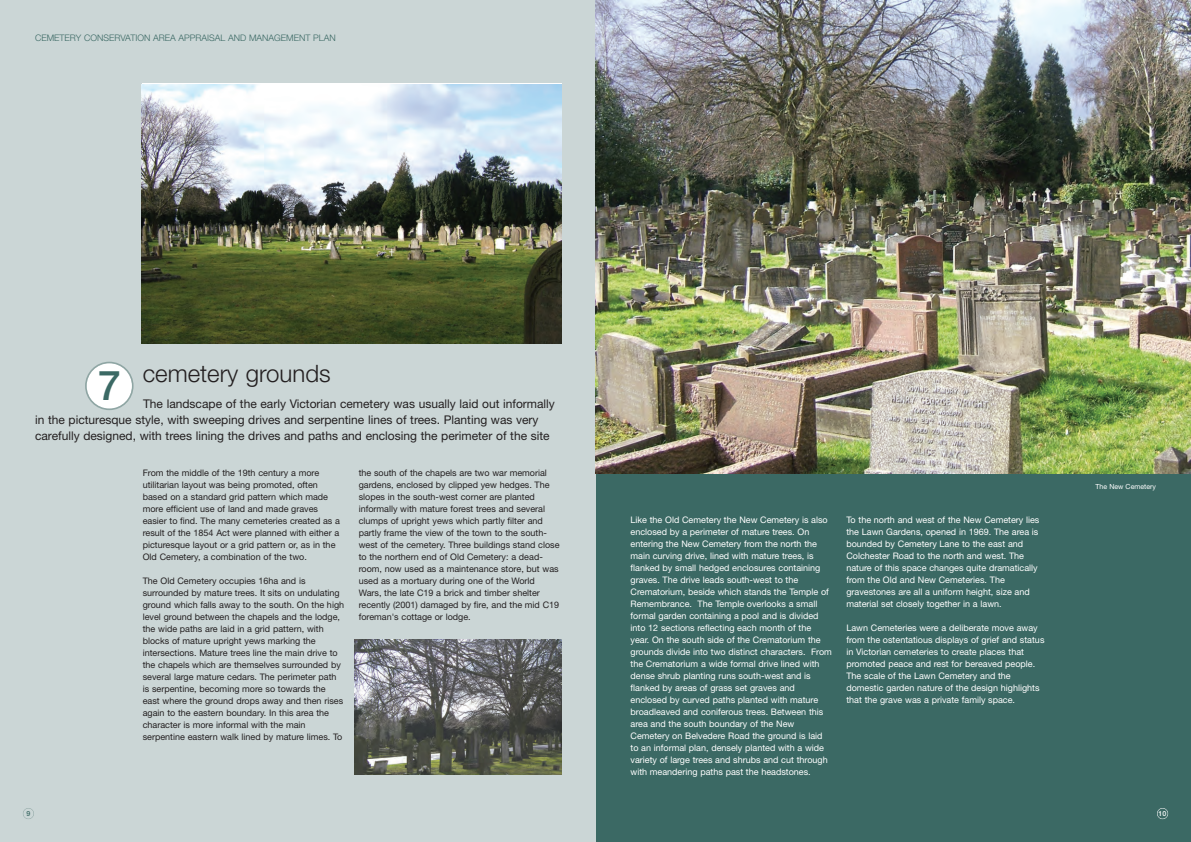
<style>
.page{position:relative;width:1191px;height:842px;background:#fff}
.page>*{position:absolute;margin:0;border:0;box-sizing:border-box;transform-origin:0 0}
.t1{font:500 41px "Helvetica Neue";color:#3b6964}
.t2{font:300 24px "Helvetica Neue";color:#231f20}
.t3{font:12px/16px "Helvetica Neue";color:#231f20}
.t4{font:9px/12px "Helvetica Neue";color:#fff}
.t5{font:9px/12px "Helvetica Neue";color:#231f20}
.t6{font:300 9px "Helvetica Neue";color:#3b6964}
.t7{font:7px "Helvetica Neue";color:#fff}
.t8{font:500 7px "Helvetica Neue";color:#fff}
.t9{font:500 7px "Helvetica Neue";color:#3b6964}
</style>
<div class="page">
<div style="left:595px;top:0;width:596px;height:842px;background:#3b6964"></div>
<div style="left:0;top:0;width:595px;height:842px;background:#cbd6d6"></div>
<img style="left:142px;top:84px;width:419px;height:260px">
<img style="left:354px;top:640px;width:207px;height:134px">
<img style="left:595px;top:1px;width:596px;height:472px">
<div style="left:23px;top:808px;width:11px;height:11px;border:1px solid #8fa6a4;border-radius:50%"></div>
<div style="left:1157px;top:808px;width:11px;height:11px;border:1px solid #fff;border-radius:50%"></div>
<svg style="left:85px;top:362px;width:49px;height:48px"></svg>
<p class="t6" style="left:35px;top:35px;width:302px">CEMETERY CONSERVATION AREA APPRAISAL AND MANAGEMENT PLAN</p>
<h2 class="t2" style="left:143px;top:365px;width:189px">cemetery grounds</h2>
<p class="t3" style="left:35px;top:397px;width:521px;text-indent:108px">The landscape of the early Victorian cemetery was usually laid out informally in the picturesque style, with sweeping drives and serpentine lines of trees. Planting was very carefully designed, with trees lining the drives and paths and enclosing the perimeter of the site</p>
<h1 class="t1" style="left:98px;top:371px;width:24px">7</h1>
<p class="t5" style="left:143px;top:467px;width:199px">From the middle of the 19th century a more utilitarian layout was being promoted, often based on a standard grid pattern which made more efficient use of land and made graves easier to find. The many cemeteries created as a result of the 1854 Act were planned with either a picturesque layout or a grid pattern or, as in the Old Cemetery, a combination of the two.</p>
<p class="t5" style="left:143px;top:575px;width:203px">The Old Cemetery occupies 16ha and is surrounded by mature trees. It sits on undulating ground which falls away to the south. On the high level ground between the chapels and the lodge, the wide paths are laid in a grid pattern, with blocks of mature upright yews marking the intersections. Mature trees line the main drive to the chapels which are themselves surrounded by several large mature cedars. The perimeter path is serpentine, becoming more so towards the east where the ground drops away and then rises again to the eastern boundary. In this area the character is more informal with the main serpentine eastern walk lined by mature limes. To</p>
<p class="t5" style="left:359px;top:467px;width:202px">the south of the chapels are two war memorial gardens, enclosed by clipped yew hedges. The slopes in the south-west corner are planted informally with mature forest trees and several clumps of upright yews which partly filter and partly frame the view of the town to the south&shy;west of the cemetery. Three buildings stand close to the northern end of Old Cemetery: a dead&shy;room, now used as a maintenance store, but was used as a mortuary during one of the World Wars, the late C19 a brick and timber shelter recently (2001) damaged by fire, and the mid C19 foreman's cottage or lodge.</p>
<p class="t4" style="left:630px;top:515px;width:203px">Like the Old Cemetery the New Cemetery is also enclosed by a perimeter of mature trees. On entering the New Cemetery from the north the main curving drive, lined with mature trees, is flanked by small hedged enclosures containing graves. The drive leads south-west to the Crematorium, beside which stands the Temple of Remembrance. The Temple overlooks a small formal garden containing a pool and is divided into 12 sections reflecting each month of the year. On the south side of the Crematorium the grounds divide into two distinct characters. From the Crematorium a wide formal drive lined with dense shrub planting runs south-west and is flanked by areas of grass set graves and enclosed by curved paths planted with mature broadleaved and coniferous trees. Between this area and the south boundary of the New Cemetery on Belvedere Road the ground is laid to an informal plan, densely planted with a wide variety of large trees and shrubs and cut through with meandering paths past the headstones.</p>
<p class="t4" style="left:846px;top:515px;width:194px">To the north and west of the New Cemetery lies the Lawn Gardens, opened in 1969. The area is bounded by Cemetery Lane to the east and Colchester Road to the north and west. The nature of this space changes quite dramatically from the Old and New Cemeteries. The gravestones are all a uniform height, size and material set closely together in a lawn.</p>
<p class="t4" style="left:846px;top:623px;width:199px">Lawn Cemeteries were a deliberate move away from the ostentatious displays of grief and status in Victorian cemeteries to create places that promoted peace and rest for bereaved people.<br>The scale of the Lawn Cemetery and the domestic garden nature of the design highlights that the grave was a private family space.</p>
<p class="t7" style="left:1095px;top:484px;width:62px">The New Cemetery</p>
<p class="t9" style="left:26px;top:811px;width:5px">9</p>
<p class="t8" style="left:1158px;top:811px;width:9px">10</p>
</div>
